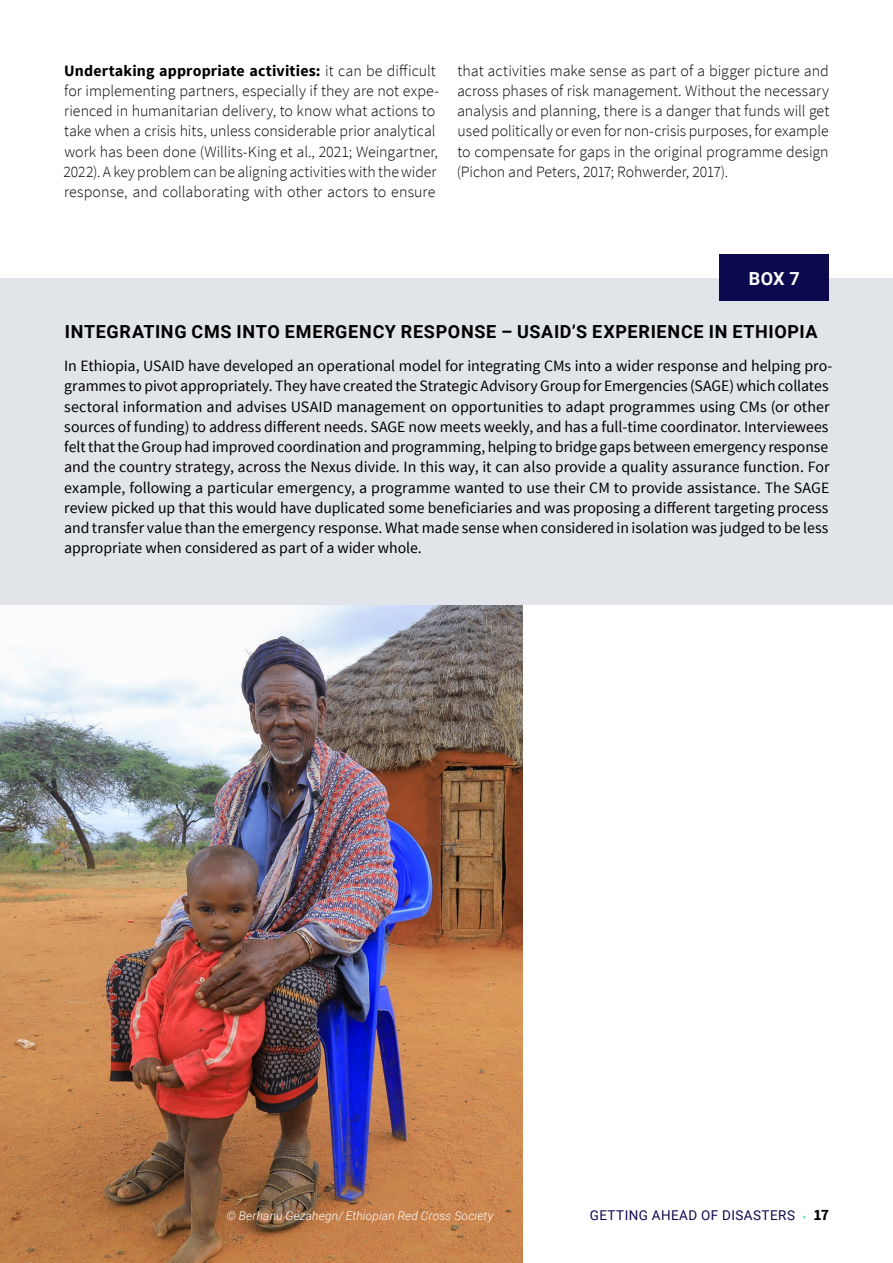
<style>
.page{position:relative;width:893px;height:1263px;background:#fff}
.page>*{position:absolute;margin:0;border:0;box-sizing:border-box;transform-origin:0 0}
.t1{font:700 18px "Roboto";letter-spacing:.04em;color:#000}
.t2{font:700 18px "Roboto";color:#fff}
.t3{font:15.75px/20.2px "Source Sans Pro";color:#000}
.t4{font:300 15.75px/20.2px "Source Sans Pro";color:#000}
.t5{font:13.5px "Roboto";letter-spacing:.035em;color:#0c0a4e}
.t6{font:italic 300 12px "Roboto";letter-spacing:.01em;color:#fff}
.s1{font-weight:700}
.s2{color:#70dfca}
.s3{font-family:"Source Sans Pro";font-weight:700;font-size:15.75px;color:#000}
</style>
<div class="page">
<img style="left:0;top:604px;width:523px;height:659px">
<div style="left:0;top:278px;width:893px;height:326px;background:#e1e4e8"></div>
<div style="left:719px;top:254px;width:110px;height:47px;background:#0c0a4e"></div>
<p class="t4" style="left:63px;top:60px;width:377px"><span class="s1">Undertaking appropriate activities:</span> it can be difficult for implementing partners, especially if they are not expe&shy;rienced in humanitarian delivery, to know what actions to take when a crisis hits, unless considerable prior analytical work has been done (Willits-King et al., 2021; Weingartner, 2022). A key problem can be aligning activities with the wider response, and collaborating with other actors to ensure</p>
<p class="t4" style="left:457px;top:60px;width:374px;text-align:justify">that activities make sense as part of a bigger picture and across phases of risk management. Without the necessary analysis and planning, there is a danger that funds will get used politically or even for non-crisis purposes, for example to compensate for gaps in the original programme design (Pichon and Peters, 2017; Rohwerder, 2017).</p>
<p class="t2" style="left:749px;top:266px;width:53px">BOX 7</p>
<p class="t1" style="left:65px;top:319px;width:754px">INTEGRATING CMS INTO EMERGENCY RESPONSE – USAID’S EXPERIENCE IN ETHIOPIA</p>
<p class="t3" style="left:64px;top:356px;width:770px">In Ethiopia, USAID have developed an operational model for integrating CMs into a wider response and helping pro&shy;grammes to pivot appropriately. They have created the Strategic Advisory Group for Emergencies (SAGE) which collates sectoral information and advises USAID management on opportunities to adapt programmes using CMs (or other sources of funding) to address different needs. SAGE now meets weekly, and has a full-time coordinator. Interviewees felt that the Group had improved coordination and programming, helping to bridge gaps between emergency response and the country strategy, across the Nexus divide. In this way, it can also provide a quality assurance function. For example, following a particular emergency, a programme wanted to use their CM to provide assistance. The SAGE review picked up that this would have duplicated some beneficiaries and was proposing a different targeting process and transfer value than the emergency response. What made sense when considered in isolation was judged to be less appropriate when considered as part of a wider whole.</p>
<p class="t6" style="left:227px;top:1208px;width:268px">© Berhanu Gezahegn/ Ethiopian Red Cross Society</p>
<p class="t5" style="left:590px;top:1206px;width:241px">GETTING AHEAD OF DISASTERS <span class="s2">•</span> <span class="s3">17</span></p>
</div>
